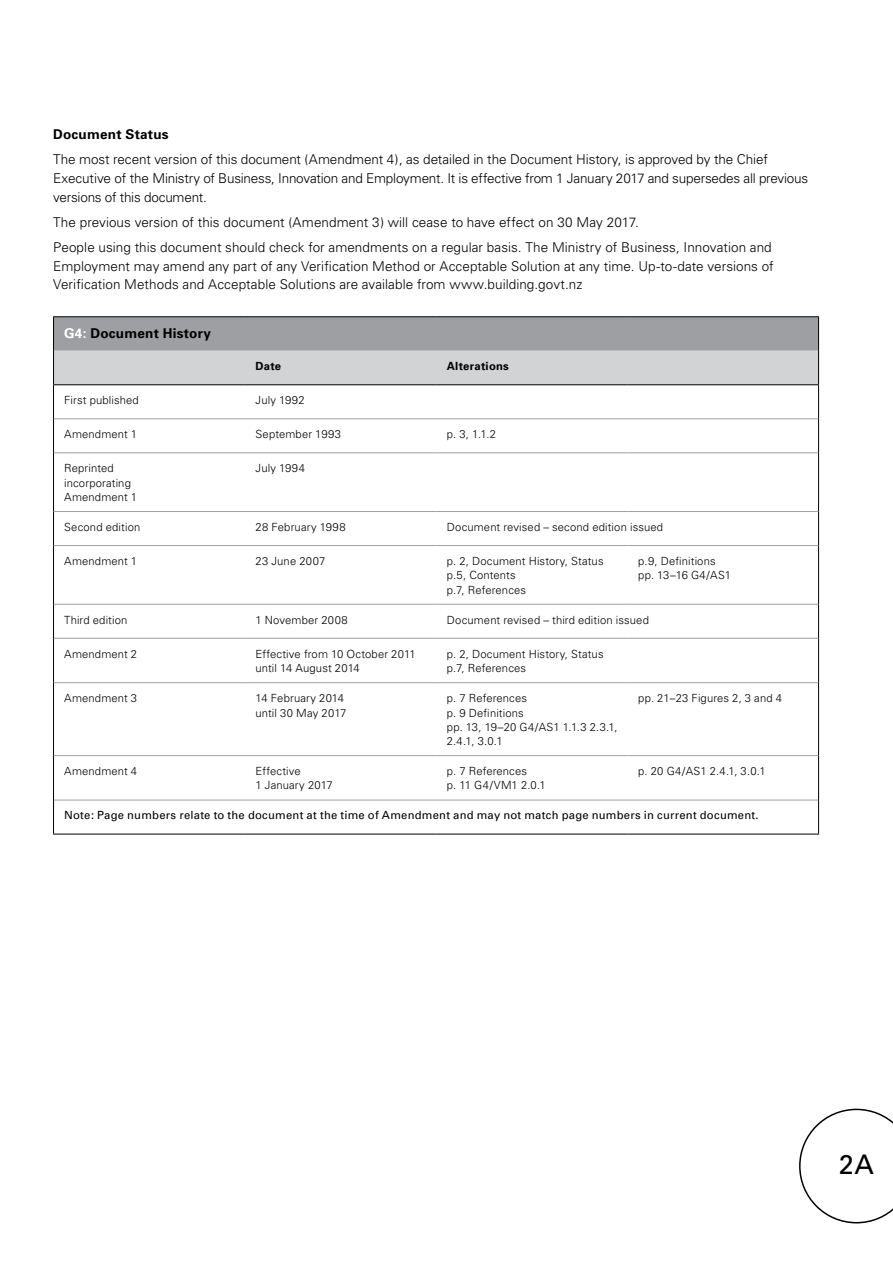
<style>
.page{position:relative;width:893px;height:1263px;background:#fff}
.page>*{position:absolute;margin:0;border:0;box-sizing:border-box;transform-origin:0 0}
.t1{font:27px "Univers";color:#000}
.t2{font:300 13.5px/18.8px "Univers";color:#000}
.t3{font:700 13.5px "Univers";letter-spacing:.02em;color:#000}
.t4{font:300 11.25px/14.2px "Univers";letter-spacing:.01em;color:#000}
.t5{font:11.25px "Univers";letter-spacing:.02em;color:#000}
.t6{font:700 11.25px "Univers";letter-spacing:.02em;color:#000}
.s1{color:#fff}
</style>
<div class="page">
<svg style="left:799px;top:1109px;width:94px;height:114px"></svg>
<svg style="left:54px;top:317px;width:764px;height:67px;background:#b6b8ba"></svg>
<hr style="left:53px;top:316px;width:192px;height:1px;background:#000">
<hr style="left:245px;top:316px;width:191px;height:1px;background:#000">
<hr style="left:436px;top:316px;width:192px;height:1px;background:#000">
<hr style="left:628px;top:316px;width:191px;height:1px;background:#000">
<hr style="left:53px;top:384px;width:192px;height:1px;background:#000">
<hr style="left:245px;top:384px;width:191px;height:1px;background:#000">
<hr style="left:436px;top:384px;width:192px;height:1px;background:#000">
<hr style="left:628px;top:384px;width:191px;height:1px;background:#000">
<hr style="left:53px;top:317px;width:1px;height:34px;background:#000">
<hr style="left:53px;top:351px;width:1px;height:33px;background:#000">
<hr style="left:53px;top:385px;width:1px;height:34px;background:#000">
<hr style="left:53px;top:419px;width:1px;height:34px;background:#000">
<hr style="left:53px;top:453px;width:1px;height:58px;background:#000">
<hr style="left:53px;top:511px;width:1px;height:34px;background:#000">
<hr style="left:53px;top:545px;width:1px;height:59px;background:#000">
<hr style="left:53px;top:604px;width:1px;height:34px;background:#000">
<hr style="left:53px;top:638px;width:1px;height:45px;background:#000">
<hr style="left:53px;top:683px;width:1px;height:73px;background:#000">
<hr style="left:53px;top:756px;width:1px;height:44px;background:#000">
<hr style="left:818px;top:317px;width:1px;height:34px;background:#000">
<hr style="left:818px;top:351px;width:1px;height:33px;background:#000">
<hr style="left:818px;top:385px;width:1px;height:34px;background:#000">
<hr style="left:818px;top:419px;width:1px;height:34px;background:#000">
<hr style="left:818px;top:453px;width:1px;height:58px;background:#000">
<hr style="left:818px;top:511px;width:1px;height:34px;background:#000">
<hr style="left:818px;top:545px;width:1px;height:59px;background:#000">
<hr style="left:818px;top:604px;width:1px;height:34px;background:#000">
<hr style="left:818px;top:638px;width:1px;height:45px;background:#000">
<hr style="left:818px;top:683px;width:1px;height:73px;background:#000">
<hr style="left:818px;top:756px;width:1px;height:44px;background:#000">
<hr style="left:53px;top:800px;width:1px;height:34px;background:#000">
<hr style="left:818px;top:800px;width:1px;height:34px;background:#000">
<hr style="left:53px;top:834px;width:192px;height:1px;background:#000">
<hr style="left:245px;top:834px;width:191px;height:1px;background:#000">
<hr style="left:436px;top:834px;width:192px;height:1px;background:#000">
<hr style="left:628px;top:834px;width:191px;height:1px;background:#000">
<hr style="left:54px;top:418px;width:191px;height:1px;background:#9d9fa2">
<hr style="left:245px;top:418px;width:191px;height:1px;background:#9d9fa2">
<hr style="left:436px;top:418px;width:192px;height:1px;background:#9d9fa2">
<hr style="left:628px;top:418px;width:190px;height:1px;background:#9d9fa2">
<hr style="left:54px;top:452px;width:191px;height:1px;background:#9d9fa2">
<hr style="left:245px;top:452px;width:191px;height:1px;background:#9d9fa2">
<hr style="left:436px;top:452px;width:192px;height:1px;background:#9d9fa2">
<hr style="left:628px;top:452px;width:190px;height:1px;background:#9d9fa2">
<hr style="left:54px;top:511px;width:191px;height:1px;background:#9d9fa2">
<hr style="left:245px;top:511px;width:191px;height:1px;background:#9d9fa2">
<hr style="left:436px;top:511px;width:192px;height:1px;background:#9d9fa2">
<hr style="left:628px;top:511px;width:190px;height:1px;background:#9d9fa2">
<hr style="left:54px;top:545px;width:191px;height:1px;background:#9d9fa2">
<hr style="left:245px;top:545px;width:191px;height:1px;background:#9d9fa2">
<hr style="left:436px;top:545px;width:192px;height:1px;background:#9d9fa2">
<hr style="left:628px;top:545px;width:190px;height:1px;background:#9d9fa2">
<hr style="left:54px;top:604px;width:191px;height:1px;background:#9d9fa2">
<hr style="left:245px;top:604px;width:191px;height:1px;background:#9d9fa2">
<hr style="left:436px;top:604px;width:192px;height:1px;background:#9d9fa2">
<hr style="left:628px;top:604px;width:190px;height:1px;background:#9d9fa2">
<hr style="left:54px;top:638px;width:191px;height:1px;background:#9d9fa2">
<hr style="left:245px;top:638px;width:191px;height:1px;background:#9d9fa2">
<hr style="left:436px;top:638px;width:192px;height:1px;background:#9d9fa2">
<hr style="left:628px;top:638px;width:190px;height:1px;background:#9d9fa2">
<hr style="left:54px;top:682px;width:191px;height:1px;background:#9d9fa2">
<hr style="left:245px;top:682px;width:191px;height:1px;background:#9d9fa2">
<hr style="left:436px;top:682px;width:192px;height:1px;background:#9d9fa2">
<hr style="left:628px;top:682px;width:190px;height:1px;background:#9d9fa2">
<hr style="left:54px;top:755px;width:191px;height:1px;background:#9d9fa2">
<hr style="left:245px;top:755px;width:191px;height:1px;background:#9d9fa2">
<hr style="left:436px;top:755px;width:192px;height:1px;background:#9d9fa2">
<hr style="left:628px;top:755px;width:190px;height:1px;background:#9d9fa2">
<hr style="left:54px;top:800px;width:191px;height:1px;background:#9d9fa2">
<hr style="left:245px;top:800px;width:191px;height:1px;background:#9d9fa2">
<hr style="left:436px;top:800px;width:192px;height:1px;background:#9d9fa2">
<hr style="left:628px;top:800px;width:190px;height:1px;background:#9d9fa2">
<p class="t3" style="left:53px;top:126px;width:117px">Document Status</p>
<p class="t2" style="left:53px;top:150px;width:757px">The most recent version of this document (Amendment 4), as detailed in the Document History, is approved by the Chief<br>Executive of the Ministry of Business, Innovation and Employment. It is effective from 1 January 2017 and supersedes all previous versions of this document.</p>
<p class="t2" style="left:53px;top:209px;width:720px;line-height:25px">The previous version of this document (Amendment 3) will cease to have effect on 30 May 2017.<br>People using this document should check for amendments on a regular basis. The Ministry of Business, Innovation and</p>
<p class="t2" style="left:53px;top:256px;width:722px">Employment may amend any part of any Verification Method or Acceptable Solution at any time. Up-to-date versions of<br>Verification Methods and Acceptable Solutions are available from www.building.govt.nz</p>
<p class="t3" style="left:64px;top:325px;width:148px"><span class="s1">G4:</span> Document History</p>
<p class="t6" style="left:255px;top:360px;width:27px">Date</p>
<p class="t6" style="left:447px;top:360px;width:64px">Alterations</p>
<p class="t4" style="left:64px;top:393px;width:76px">First published</p>
<p class="t4" style="left:255px;top:393px;width:51px">July 1992</p>
<p class="t4" style="left:64px;top:427px;width:75px">Amendment 1</p>
<p class="t4" style="left:255px;top:427px;width:87px">September 1993</p>
<p class="t4" style="left:447px;top:427px;width:51px">p. 3, 1.1.2</p>
<p class="t4" style="left:64px;top:461px;width:75px">Reprinted incorporating<br>Amendment 1</p>
<p class="t4" style="left:255px;top:461px;width:51px">July 1994</p>
<p class="t4" style="left:64px;top:520px;width:78px">Second edition</p>
<p class="t4" style="left:255px;top:520px;width:92px">28 February 1998</p>
<p class="t4" style="left:447px;top:520px;width:218px">Document revised – second edition issued</p>
<p class="t4" style="left:64px;top:554px;width:75px">Amendment 1</p>
<p class="t4" style="left:255px;top:554px;width:71px">23 June 2007</p>
<p class="t4" style="left:447px;top:554px;width:158px">p. 2, Document History, Status p.5, Contents<br>p.7, References</p>
<p class="t4" style="left:638px;top:554px;width:94px">p.9, Definitions pp. 13–16 G4/AS1</p>
<p class="t4" style="left:64px;top:613px;width:65px">Third edition</p>
<p class="t4" style="left:255px;top:613px;width:94px">1 November 2008</p>
<p class="t4" style="left:447px;top:613px;width:204px">Document revised – third edition issued</p>
<p class="t4" style="left:64px;top:647px;width:75px">Amendment 2</p>
<p class="t4" style="left:255px;top:647px;width:162px">Effective from 10 October 2011 until 14 August 2014</p>
<p class="t4" style="left:447px;top:647px;width:158px">p. 2, Document History, Status p.7, References</p>
<p class="t4" style="left:64px;top:691px;width:75px">Amendment 3</p>
<p class="t4" style="left:255px;top:691px;width:92px">14 February 2014 until 30 May 2017</p>
<p class="t4" style="left:447px;top:691px;width:172px">p. 7 References<br>p. 9 Definitions<br>pp. 13, 19–20 G4/AS1 1.1.3 2.3.1,<br>2.4.1, 3.0.1</p>
<p class="t4" style="left:638px;top:691px;width:145px">pp. 21–23 Figures 2, 3 and 4</p>
<p class="t4" style="left:64px;top:764px;width:75px">Amendment 4</p>
<p class="t4" style="left:255px;top:764px;width:79px">Effective<br>1 January 2017</p>
<p class="t4" style="left:447px;top:764px;width:100px">p. 7 References<br>p. 11 G4/VM1 2.0.1</p>
<p class="t4" style="left:638px;top:764px;width:129px">p. 20 G4/AS1 2.4.1, 3.0.1</p>
<p class="t5" style="left:64px;top:809px;width:696px">Note: Page numbers relate to the document at the time of Amendment and may not match page numbers in current document.</p>
<h1 class="t1" style="left:839px;top:1149px;width:37px">2A</h1>
</div>
